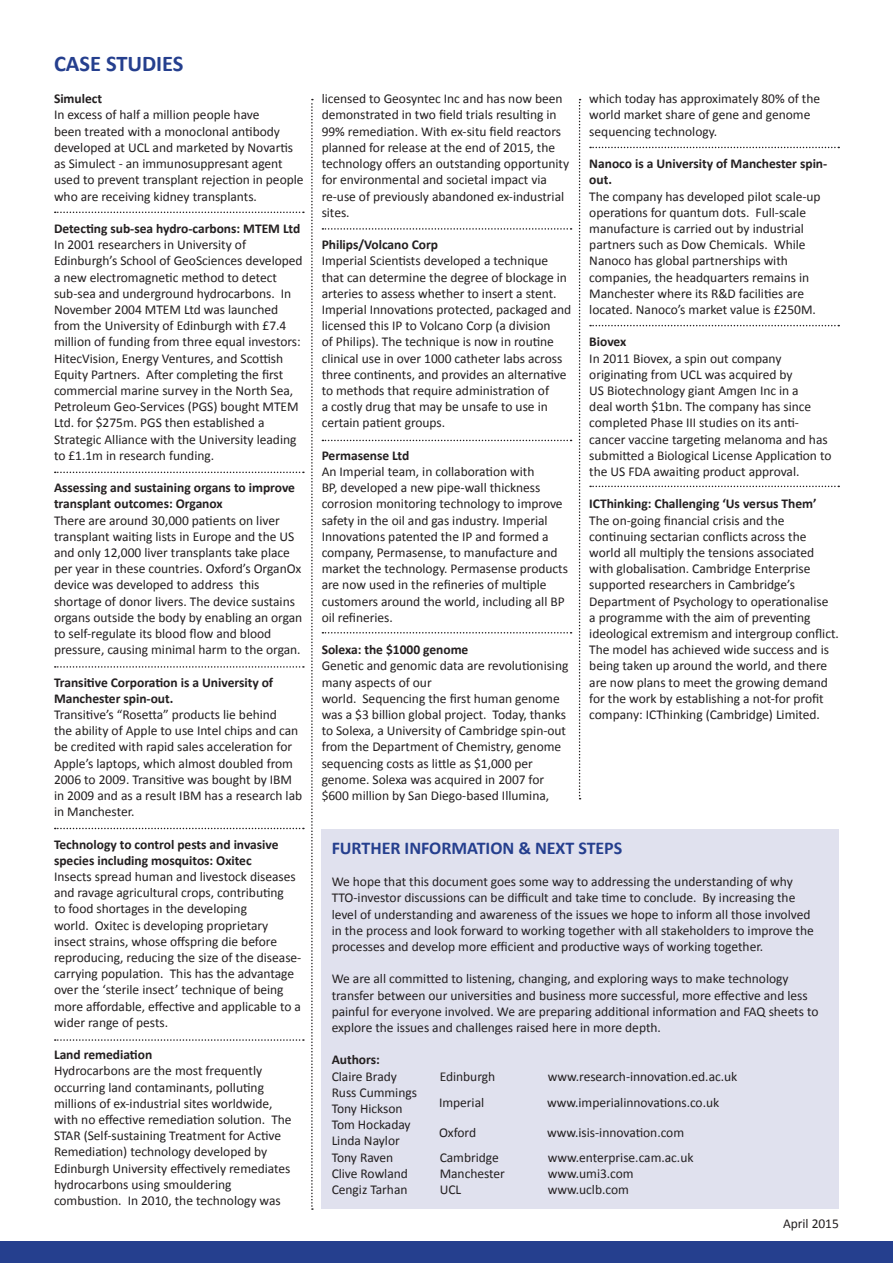
<style>
.page{position:relative;width:893px;height:1263px;background:#fff}
.page>*{position:absolute;margin:0;border:0;box-sizing:border-box;transform-origin:0 0}
.t1{font:700 22.5px "Calibri";color:#253f8e}
.t2{font:700 18px "Calibri";color:#253f8e}
.t3{font:13.5px/16.2px "Calibri";color:#231f20}
.t4{font:700 13.5px/16.2px "Calibri";color:#231f20}
</style>
<div class="page">
<div style="left:322px;top:829px;width:517px;height:380px;background:#e0e1ee"></div>
<div style="left:0;top:1242px;width:893px;height:21px;background:#253f8e"></div>
<svg style="left:55px;top:1039px;width:249px;height:2px"></svg>
<svg style="left:55px;top:828px;width:249px;height:1px"></svg>
<svg style="left:55px;top:666px;width:249px;height:2px"></svg>
<svg style="left:55px;top:472px;width:249px;height:1px"></svg>
<svg style="left:55px;top:212px;width:249px;height:1px"></svg>
<svg style="left:322px;top:228px;width:250px;height:2px"></svg>
<svg style="left:322px;top:440px;width:250px;height:1px"></svg>
<svg style="left:590px;top:486px;width:249px;height:1px"></svg>
<svg style="left:590px;top:325px;width:249px;height:1px"></svg>
<svg style="left:590px;top:147px;width:249px;height:1px"></svg>
<svg style="left:322px;top:632px;width:250px;height:1px"></svg>
<svg style="left:311px;top:99px;width:2px;height:1111px"></svg>
<svg style="left:579px;top:99px;width:2px;height:700px"></svg>
<p class="t1" style="left:54px;top:49px;width:131px">CASE STUDIES</p>
<p class="t4" style="left:54px;top:91px;width:50px">Simulect</p>
<p class="t3" style="left:54px;top:107px;width:251px">In excess of half a million people have<br>been treated with a monoclonal antibody developed at UCL and marketed by Novartis as Simulect - an immunosuppresant agent used to prevent transplant rejection in people who are receiving kidney transplants.</p>
<p class="t4" style="left:54px;top:220px;width:248px">Detecting sub-sea hydro-carbons: MTEM Ltd</p>
<p class="t3" style="left:54px;top:237px;width:250px">In 2001 researchers in University of Edinburgh’s School of GeoSciences developed a new electromagnetic method to detect sub-sea and underground hydrocarbons. In November 2004 MTEM Ltd was launched from the University of Edinburgh with £7.4 million of funding from three equal investors:<br>HitecVision, Energy Ventures, and Scottish Equity Partners. After completing the first commercial marine survey in the North Sea, Petroleum Geo-Services (PGS) bought MTEM Ltd. for $275m. PGS then established a Strategic Alliance with the University leading to £1.1m in research funding.</p>
<p class="t4" style="left:54px;top:479px;width:243px">Assessing and sustaining organs to improve transplant outcomes: Organox</p>
<p class="t3" style="left:54px;top:512px;width:250px">There are around 30,000 patients on liver transplant waiting lists in Europe and the US and only 12,000 liver transplants take place per year in these countries. Oxford’s OrganOx device was developed to address this shortage of donor livers. The device sustains organs outside the body by enabling an organ to self-regulate its blood flow and blood pressure, causing minimal harm to the organ.</p>
<p class="t4" style="left:54px;top:674px;width:221px">Transitive Corporation is a University of<br>Manchester spin-out.</p>
<p class="t3" style="left:54px;top:706px;width:250px">Transitive’s “Rosetta” products lie behind<br>the ability of Apple to use Intel chips and can be credited with rapid sales acceleration for Apple’s laptops, which almost doubled from 2006 to 2009. Transitive was bought by IBM in 2009 and as a result IBM has a research lab in Manchester.</p>
<p class="t4" style="left:54px;top:836px;width:226px">Technology to control pests and invasive species including mosquitos: Oxitec</p>
<p class="t3" style="left:54px;top:868px;width:249px">Insects spread human and livestock diseases and ravage agricultural crops, contributing<br>to food shortages in the developing<br>world. Oxitec is developing proprietary insect strains, whose offspring die before reproducing, reducing the size of the disease&shy;carrying population. This has the advantage over the ‘sterile insect’ technique of being more affordable, effective and applicable to a wider range of pests.</p>
<p class="t4" style="left:54px;top:1046px;width:100px">Land remediation</p>
<p class="t3" style="left:54px;top:1063px;width:239px">Hydrocarbons are the most frequently occurring land contaminants, polluting millions of ex-industrial sites worldwide, with no effective remediation solution. The STAR (Self-sustaining Treatment for Active Remediation) technology developed by Edinburgh University effectively remediates hydrocarbons using smouldering</p>
<p class="t3" style="left:54px;top:1192px;width:228px">combustion. In 2010, the technology was</p>
<p class="t3" style="left:322px;top:91px;width:249px">licensed to Geosyntec Inc and has now been demonstrated in two field trials resulting in 99% remediation. With ex-situ field reactors planned for release at the end of 2015, the technology offers an outstanding opportunity for environmental and societal impact via re-use of previously abandoned ex-industrial sites.</p>
<p class="t4" style="left:322px;top:236px;width:118px">Philips/Volcano Corp</p>
<p class="t3" style="left:322px;top:253px;width:251px">Imperial Scientists developed a technique that can determine the degree of blockage in arteries to assess whether to insert a stent.<br>Imperial Innovations protected, packaged and licensed this IP to Volcano Corp (a division<br>of Philips). The technique is now in routine clinical use in over 1000 catheter labs across three continents, and provides an alternative to methods that require administration of<br>a costly drug that may be unsafe to use in certain patient groups.</p>
<p class="t4" style="left:322px;top:447px;width:89px">Permasense Ltd</p>
<p class="t3" style="left:322px;top:463px;width:248px">An Imperial team, in collaboration with<br>BP, developed a new pipe-wall thickness corrosion monitoring technology to improve safety in the oil and gas industry. Imperial Innovations patented the IP and formed a company, Permasense, to manufacture and market the technology. Permasense products are now used in the refineries of multiple customers around the world, including all BP oil refineries.</p>
<p class="t4" style="left:322px;top:641px;width:148px">Solexa: the $1000 genome</p>
<p class="t3" style="left:322px;top:658px;width:248px">Genetic and genomic data are revolutionising many aspects of our</p>
<p class="t3" style="left:322px;top:690px;width:246px">world. Sequencing the first human genome was a $3 billion global project. Today, thanks to Solexa, a University of Cambridge spin-out from the Department of Chemistry, genome sequencing costs as little as $1,000 per genome. Solexa was acquired in 2007 for</p>
<p class="t3" style="left:322px;top:787px;width:229px">$600 million by San Diego-based Illumina,</p>
<p class="t3" style="left:589px;top:91px;width:232px">which today has approximately 80% of the</p>
<p class="t3" style="left:589px;top:107px;width:223px">world market share of gene and genome sequencing technology.</p>
<p class="t4" style="left:589px;top:155px;width:239px">Nanoco is a University of Manchester spin&shy;out.</p>
<p class="t3" style="left:589px;top:188px;width:233px">The company has developed pilot scale-up operations for quantum dots. Full-scale manufacture is carried out by industrial partners such as Dow Chemicals. While Nanoco has global partnerships with companies, the headquarters remains in Manchester where its R&amp;D facilities are located. Nanoco’s market value is £250M.</p>
<p class="t4" style="left:589px;top:334px;width:39px">Biovex</p>
<p class="t3" style="left:589px;top:350px;width:244px">In 2011 Biovex, a spin out company originating from UCL was acquired by<br>US Biotechnology giant Amgen Inc in a<br>deal worth $1bn. The company has since completed Phase III studies on its anti&shy;cancer vaccine targeting melanoma and has submitted a Biological License Application to the US FDA awaiting product approval.</p>
<p class="t4" style="left:589px;top:496px;width:229px">ICThinking: Challenging ‘Us versus Them’</p>
<p class="t3" style="left:589px;top:512px;width:251px">The on-going financial crisis and the continuing sectarian conflicts across the world all multiply the tensions associated with globalisation. Cambridge Enterprise supported researchers in Cambridge’s Department of Psychology to operationalise<br>a programme with the aim of preventing ideological extremism and intergroup conflict.<br>The model has achieved wide success and is being taken up around the world, and there are now plans to meet the growing demand for the work by establishing a not-for profit company: ICThinking (Cambridge) Limited.</p>
<p class="t2" style="left:332px;top:836px;width:292px">FURTHER INFORMATION &amp; NEXT STEPS</p>
<p class="t3" style="left:332px;top:874px;width:484px">We hope that this document goes some way to addressing the understanding of why TTO-investor discussions can be difficult and take time to conclude. By increasing the level of understanding and awareness of the issues we hope to inform all those involved in the process and look forward to working together with all stakeholders to improve the processes and develop more efficient and productive ways of working together.</p>
<p class="t3" style="left:332px;top:971px;width:488px">We are all committed to listening, changing, and exploring ways to make technology transfer between our universities and business more successful, more effective and less painful for everyone involved. We are preparing additional information and FAQ sheets to explore the issues and challenges raised here in more depth.</p>
<p class="t4" style="left:332px;top:1052px;width:50px">Authors:</p>
<p class="t3" style="left:332px;top:1068px;width:67px">Claire Brady</p>
<p class="t3" style="left:440px;top:1068px;width:57px">Edinburgh</p>
<p class="t3" style="left:548px;top:1068px;width:191px">www.research-innovation.ed.ac.uk</p>
<p class="t3" style="left:332px;top:1084px;width:87px">Russ Cummings</p>
<p class="t3" style="left:332px;top:1100px;width:72px">Tony Hickson</p>
<p class="t3" style="left:332px;top:1117px;width:81px">Tom Hockaday</p>
<p class="t3" style="left:332px;top:1133px;width:70px">Linda Naylor</p>
<p class="t3" style="left:332px;top:1149px;width:63px">Tony Raven</p>
<p class="t3" style="left:440px;top:1149px;width:61px">Cambridge</p>
<p class="t3" style="left:548px;top:1149px;width:147px">www.enterprise.cam.ac.uk</p>
<p class="t3" style="left:332px;top:1165px;width:78px">Clive Rowland</p>
<p class="t3" style="left:440px;top:1165px;width:67px">Manchester</p>
<p class="t3" style="left:548px;top:1165px;width:88px">www.umi3.com</p>
<p class="t3" style="left:332px;top:1181px;width:77px">Cengiz Tarhan</p>
<p class="t3" style="left:440px;top:1181px;width:23px">UCL</p>
<p class="t3" style="left:548px;top:1181px;width:83px">www.uclb.com</p>
<p class="t3" style="left:439px;top:1095px;width:47px">Imperial</p>
<p class="t3" style="left:547px;top:1095px;width:174px">www.imperialinnovations.co.uk</p>
<p class="t3" style="left:439px;top:1124px;width:39px">Oxford</p>
<p class="t3" style="left:547px;top:1124px;width:139px">www.isis-innovation.com</p>
<p class="t3" style="left:783px;top:1216px;width:57px">April 2015</p>
</div>
